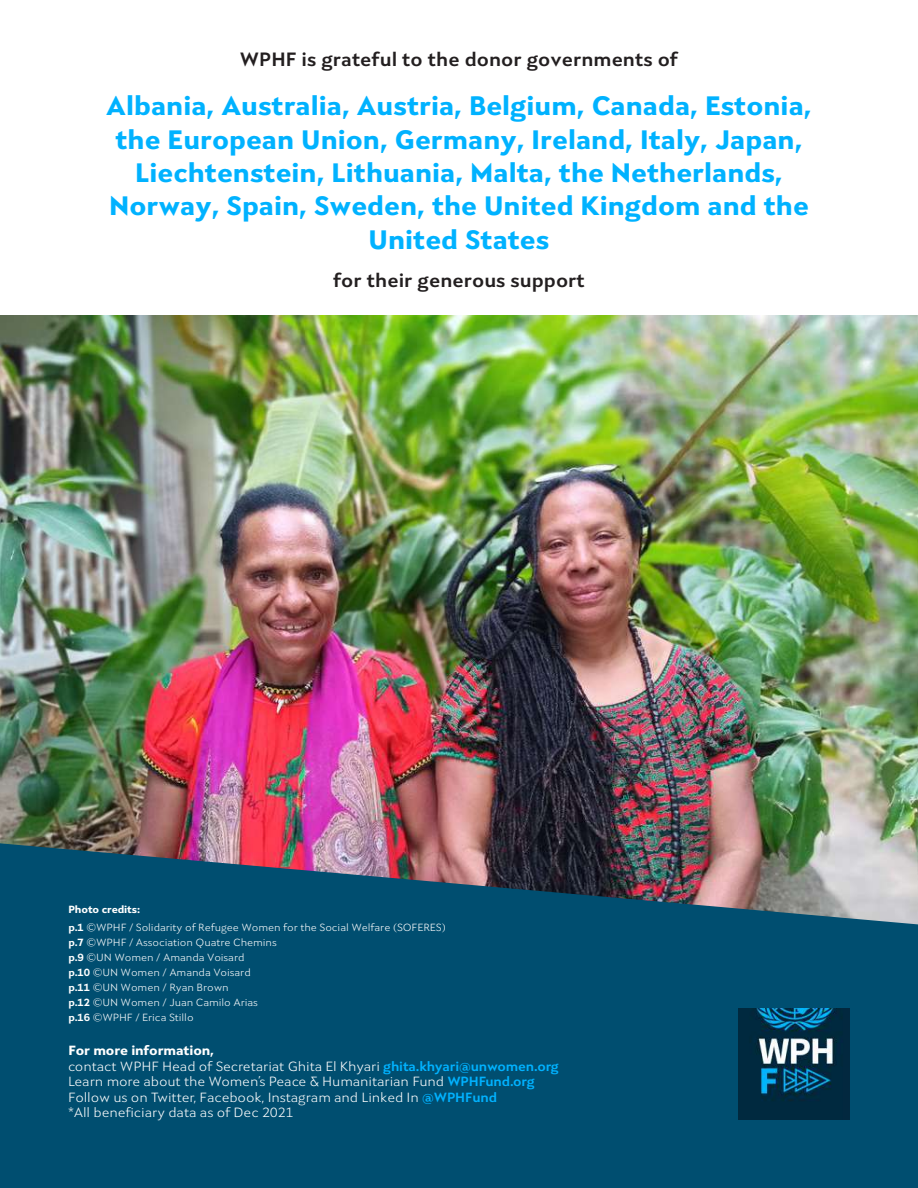
<style>
.page{position:relative;width:918px;height:1188px;background:#fff}
.page>*{position:absolute;margin:0;border:0;box-sizing:border-box;transform-origin:0 0}
.t1{font:800 27px/33.3px "Seven One Eight";color:#00b2ff;text-align:center}
.t2{font:700 19.5px "Seven One Eight";color:#231f20}
.t3{font:300 13.5px/15.6px "Seven One Eight";letter-spacing:-.01em;color:#fff}
.t4{font:300 10.5px/15px "Seven One Eight";letter-spacing:-.01em;color:#fff}
.s1{font-weight:800}
.s2{font-weight:700;color:#00b2ff}
</style>
<div class="page">
<img style="left:0;top:316px;width:918px;height:527px">
<svg style="left:0;top:843px;width:918px;height:345px;background:#125371"></svg>
<img style="left:739px;top:1009px;width:111px;height:111px">
<h2 class="t2" style="left:240px;top:47px;width:440px">WPHF is grateful to the donor governments of</h2>
<h1 class="t1" style="left:106px;top:88px;width:707px">Albania, Australia, Austria, Belgium, Canada, Estonia, the European Union, Germany, Ireland, Italy, Japan, Liechtenstein, Lithuania, Malta, the Netherlands, Norway, Spain, Sweden, the United Kingdom and the United States</h1>
<h2 class="t2" style="left:333px;top:267px;width:253px">for their generous support</h2>
<p class="t4" style="left:68px;top:900px;width:379px;line-height:18.6px"><span class="s1">Photo credits:<br></span><span class="s1">p.1</span> ©WPHF / Solidarity of Refugee Women for the Social Welfare (SOFERES)</p>
<p class="t4" style="left:68px;top:935px;width:210px"><span class="s1">p.7</span> ©WPHF / Association Quatre Chemins <span class="s1">p.9</span> ©UN Women / Amanda Voisard<br><span class="s1">p.10</span> ©UN Women / Amanda Voisard<br><span class="s1">p.11</span> ©UN Women / Ryan Brown<br><span class="s1">p.12</span> ©UN Women / Juan Camilo Arias <span class="s1">p.16</span> ©WPHF / Erica Stillo</p>
<p class="t3" style="left:68px;top:1043px;width:492px"><span class="s1">For more information,<br></span>contact WPHF Head of Secretariat Ghita El Khyari <span class="s2">ghita.khyari@unwomen.org </span>Learn more about the Women’s Peace &amp; Humanitarian Fund <span class="s2">WPHFund.org </span>Follow us on Twitter, Facebook, Instagram and Linked In <span class="s2">@WPHFund<br></span>*All beneficiary data as of Dec 2021</p>
</div>
